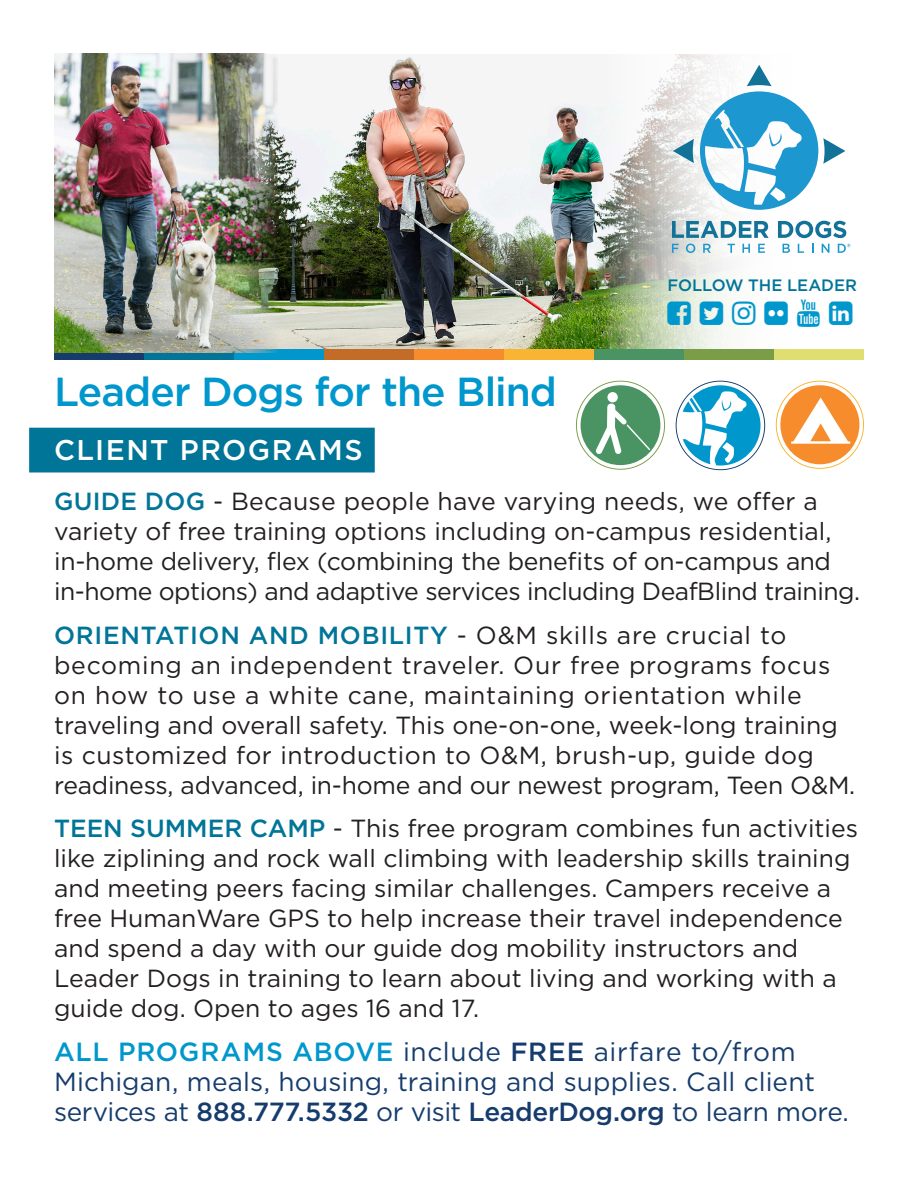
<style>
.page{position:relative;width:918px;height:1188px;background:#fff}
.page>*{position:absolute;margin:0;border:0;box-sizing:border-box;transform-origin:0 0}
.t1{font:500 40.5px "Gotham";letter-spacing:-.025em;color:#0097cd}
.t2{font:500 28.5px "Gotham";letter-spacing:.05em;color:#fff}
.Pull_quote{font:27.3px "Font Awesome";color:#0097cd}
.t3{font:26.25px/30px "Gotham";letter-spacing:.005em;color:#163c6d}
.t4{font:24.75px/30px "Gotham";color:#231f20}
.t5{font:24.75px/30px "Gotham";letter-spacing:.02em;color:#231f20}
.t6{font:500 16.5px "Gotham";letter-spacing:-.01em;color:#007598}
.s1{font-weight:500;color:#007598}
.s2{font-weight:500;color:#0097cd}
.s3{font-weight:500}
</style>
<div class="page">
<div style="left:29px;top:428px;width:346px;height:44px;background:#007598"></div>
<img style="left:278px;top:54px;width:573px;height:295px">
<div style="left:54px;top:349px;width:90px;height:10px;background:#163c6d"></div>
<div style="left:144px;top:349px;width:90px;height:10px;background:#007598"></div>
<div style="left:234px;top:349px;width:90px;height:10px;background:#0097cd"></div>
<div style="left:324px;top:349px;width:90px;height:10px;background:#c26c28"></div>
<div style="left:414px;top:349px;width:90px;height:10px;background:#f68c2c"></div>
<div style="left:504px;top:349px;width:90px;height:10px;background:#f8b432"></div>
<div style="left:594px;top:349px;width:90px;height:10px;background:#499462"></div>
<div style="left:684px;top:349px;width:90px;height:10px;background:#7b9d48"></div>
<div style="left:774px;top:349px;width:90px;height:10px;background:#dfde70"></div>
<svg style="left:676px;top:381px;width:89px;height:89px"></svg>
<svg style="left:576px;top:381px;width:89px;height:89px"></svg>
<svg style="left:780px;top:385px;width:79px;height:79px"></svg>
<svg style="left:672px;top:221px;width:97px;height:17px"></svg>
<svg style="left:778px;top:221px;width:68px;height:17px"></svg>
<svg style="left:672px;top:244px;width:7px;height:9px"></svg>
<svg style="left:686px;top:244px;width:9px;height:9px"></svg>
<svg style="left:703px;top:244px;width:8px;height:9px"></svg>
<svg style="left:728px;top:244px;width:7px;height:9px"></svg>
<svg style="left:742px;top:244px;width:8px;height:9px"></svg>
<svg style="left:758px;top:244px;width:7px;height:9px"></svg>
<svg style="left:783px;top:244px;width:7px;height:9px"></svg>
<svg style="left:798px;top:244px;width:6px;height:9px"></svg>
<svg style="left:822px;top:244px;width:7px;height:9px"></svg>
<svg style="left:673px;top:139px;width:21px;height:24px"></svg>
<svg style="left:700px;top:65px;width:145px;height:145px"></svg>
<svg style="left:838px;top:244px;width:12px;height:9px"></svg>
<img style="left:54px;top:54px;width:224px;height:299px">
<svg style="left:668px;top:301px;width:23px;height:23px"></svg>
<svg style="left:700px;top:301px;width:23px;height:23px"></svg>
<svg style="left:732px;top:301px;width:24px;height:23px"></svg>
<svg style="left:797px;top:299px;width:23px;height:27px"></svg>
<svg style="left:829px;top:301px;width:22px;height:23px"></svg>
<p class="t6" style="left:668px;top:274px;width:191px">FOLLOW THE LEADER</p>
<p class="Pull_quote" style="left:765px;top:299px;width:25px">■</p>
<p class="t1" style="left:54px;top:365px;width:504px">Leader Dogs for the Blind</p>
<p class="t2" style="left:54px;top:431px;width:310px">CLIENT PROGRAMS</p>
<p class="t4" style="left:54px;top:486px;width:807px"><span class="s1">GUIDE DOG</span> - Because people have varying needs, we offer a variety of free training options including on-campus residential, in-home delivery, flex (combining the benefits of on-campus and in-home options) and adaptive services including DeafBlind training.</p>
<p class="t5" style="left:54px;top:620px;width:803px"><span class="s1">ORIENTATION AND MOBILITY</span> - O&amp;M skills are crucial to becoming an independent traveler. Our free programs focus on how to use a white cane, maintaining orientation while traveling and overall safety. This one-on-one, week-long training is customized for introduction to O&amp;M, brush-up, guide dog readiness, advanced, in-home and our newest program, Teen O&amp;M.</p>
<p class="t4" style="left:54px;top:813px;width:805px"><span class="s1">TEEN SUMMER CAMP</span> - This free program combines fun activities like ziplining and rock wall climbing with leadership skills training and meeting peers facing similar challenges. Campers receive a free HumanWare GPS to help increase their travel independence and spend a day with our guide dog mobility instructors and Leader Dogs in training to learn about living and working with a guide dog. Open to ages 16 and 17.</p>
<p class="t3" style="left:54px;top:1036px;width:796px"><span class="s2">ALL PROGRAMS ABOVE</span> include <span class="s3">FREE</span> airfare to/from<br>Michigan, meals, housing, training and supplies. Call client services at <span class="s3">888.777.5332</span> or visit <span class="s3">LeaderDog.org</span> to learn more.</p>
</div>
